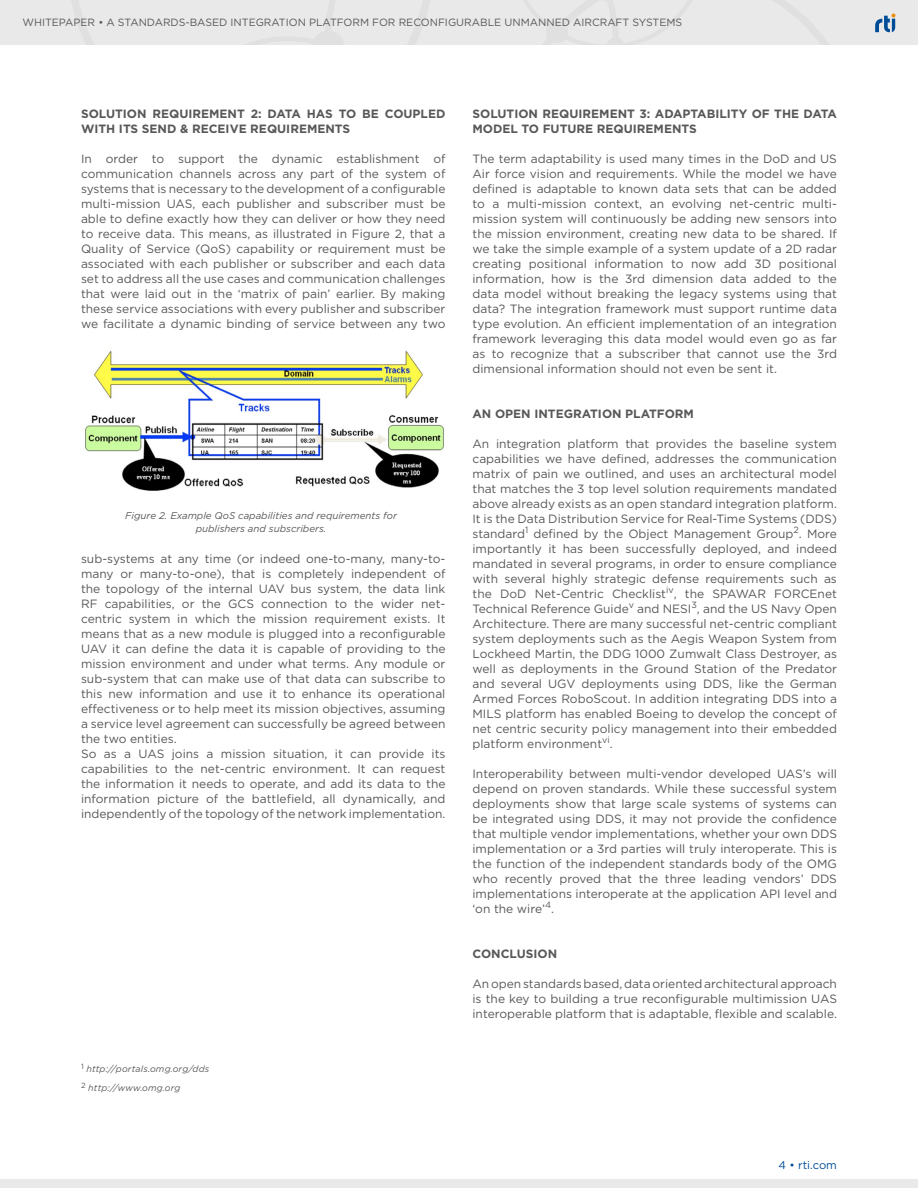
<style>
.page{position:relative;width:918px;height:1188px;background:#fff}
.page>*{position:absolute;margin:0;border:0;box-sizing:border-box;transform-origin:0 0}
.t1{font:12px/15px "Gotham";color:#585858;text-align:justify}
.t2{font:700 12px/15px "Gotham";color:#585858}
.t3{font:11.25px "Gotham";color:#004c97}
.t4{font:10.5px "Gotham";color:#585858}
.t5{font:italic 9.75px/13.5px "Gotham";color:#585858;text-align:center}
.t6{font:italic 9px/18.8px "Gotham";letter-spacing:.02em;color:#58595b}
</style>
<div class="page">
<div style="left:0;top:1179px;width:918px;height:9px;background:#e9e9e9"></div>
<div style="left:0;top:0;width:918px;height:45px;background:#e9e9e9"></div>
<svg style="left:875px;top:13px;width:21px;height:20px"></svg>
<img style="left:85px;top:350px;width:359px;height:141px">
<p class="t4" style="left:22px;top:16px;width:183px">WHITEPAPER • A Standards-Base</p>
<p class="t4" style="left:219px;top:16px;width:52px">d Integrati</p>
<p class="t4" style="left:289px;top:16px;width:184px">on Platform for Reconfigurab</p>
<p class="t4" style="left:488px;top:16px;width:166px">le U nmanned Aircraft Syste</p>
<p class="t4" style="left:666px;top:16px;width:16px">ms</p>
<p class="t2" style="left:81px;top:106px;width:290px">SOLUTION REQUIREMENT 2: DATA HAS TO BE</p>
<p class="t2" style="left:385px;top:106px;width:62px">COUPLED</p>
<p class="t2" style="left:81px;top:121px;width:270px">WITH ITS SEND &amp; RECEIVE REQUIREMENTS</p>
<p class="t1" style="left:81px;top:151px;width:366px">In order to support the dynamic establishment of communication channels across any part of the system of systems that is necessary to the development of a configurable multi-mission UAS, each publisher and subscriber must be able to define exactly how they can deliver or how they need to receive data. This means, as illustrated in Figure 2, that a Quality of Service (QoS) capability or requirement must be associated with each publisher or subscriber and each data set to address all the use cases and communication challenges that were laid out in the ‘matrix of pain’ earlier. By making these service associations with every publisher and subscriber we facilitate a dynamic binding of service between any two</p>
<p class="t5" style="left:125px;top:508px;width:273px">Figure 2. Example QoS capabilities and requirements for publishers and subscribers.</p>
<p class="t1" style="left:81px;top:551px;width:366px;text-align:left">sub-systems at any time (or indeed one-to-many, many-to&shy;many or many-to-one), that is completely independent of the topology of the internal UAV bus system, the data link RF capabilities, or the GCS connection to the wider net&shy;centric system in which the mission requirement exists. It means that as a new module is plugged into a reconfigurable UAV it can define the data it is capable of providing to the mission environment and under what terms. Any module or sub-system that can make use of that data can subscribe to this new information and use it to enhance its operational effectiveness or to help meet its mission objectives, assuming a service level agreement can successfully be agreed between the two entities.<br>So as a UAS joins a mission situation, it can provide its capabilities to the net-centric environment. It can request the information it needs to operate, and add its data to the information picture of the battlefield, all dynamically, and independently of the topology of the network implementation.</p>
<p class="t6" style="left:81px;top:1059px;width:130px"><sup>1</sup> http://portals.omg.org/dds<br><sup>2</sup> http://www.omg.org</p>
<p class="t2" style="left:472px;top:106px;width:366px">SOLUTION REQUIREMENT 3: ADAPTABILITY OF THE DATA<br>MODEL TO FUTURE REQUIREMENTS</p>
<p class="t1" style="left:472px;top:151px;width:366px">The term adaptability is used many times in the DoD and US Air force vision and requirements. While the model we have defined is adaptable to known data sets that can be added to a multi-mission context, an evolving net-centric multi&shy;mission system will continuously be adding new sensors into the mission environment, creating new data to be shared. If we take the simple example of a system update of a 2D radar creating positional information to now add 3D positional information, how is the 3rd dimension data added to the data model without breaking the legacy systems using that data? The integration framework must support runtime data type evolution. An efficient implementation of an integration framework leveraging this data model would even go as far as to recognize that a subscriber that cannot use the 3rd dimensional information should not even be sent it.</p>
<p class="t2" style="left:472px;top:406px;width:32px">AN OPE</p>
<p class="t2" style="left:521px;top:406px;width:174px">N I NTEGRATION PLATFORM</p>
<p class="t1" style="left:472px;top:436px;width:366px">An integration platform that provides the baseline system capabilities we have defined, addresses the communication matrix of pain we outlined, and uses an architectural model that matches the 3 top level solution requirements mandated above already exists as an open standard integration platform.<br>It is the Data Distribution Service for Real-Time Systems (DDS) standard<sup>1</sup> defined by the Object Management Group<sup>2</sup>. More importantly it has been successfully deployed, and indeed mandated in several programs, in order to ensure compliance with several highly strategic defense requirements such as the DoD Net-Centric Checklist<sup>iv</sup>, the SPAWAR FORCEnet Technical Reference Guide<sup>v</sup> and NESI<sup>3</sup>, and the US Navy Open Architecture. There are many successful net-centric compliant system deployments such as the Aegis Weapon System from Lockheed Martin, the DDG 1000 Zumwalt Class Destroyer, as well as deployments in the Ground Station of the Predator and several UGV deployments using DDS, like the German Armed Forces RoboScout. In addition integrating DDS into a MILS platform has enabled Boeing to develop the concept of net centric security policy management into their embedded platform environment<sup>vi</sup>.</p>
<p class="t1" style="left:473px;top:766px;width:366px">Interoperability between multi-vendor developed UAS’s will depend on proven standards. While these successful system deployments show that large scale systems of systems can be integrated using DDS, it may not provide the confidence that multiple vendor implementations, whether your own DDS implementation or a 3rd parties will truly interoperate. This is the function of the independent standards body of the OMG who recently proved that the three leading vendors’ DDS implementations interoperate at the application API level and ‘on the wire’<sup>4</sup>.</p>
<p class="t2" style="left:473px;top:946px;width:86px">CONCLUSION</p>
<p class="t1" style="left:473px;top:976px;width:366px">An open standards based, data oriented architectural approach is the key to building a true reconfigurable multimission UAS interoperable platform that is adaptable, flexible and scalable.</p>
<p class="t3" style="left:779px;top:1158px;width:60px">4 • rti.com</p>
</div>
